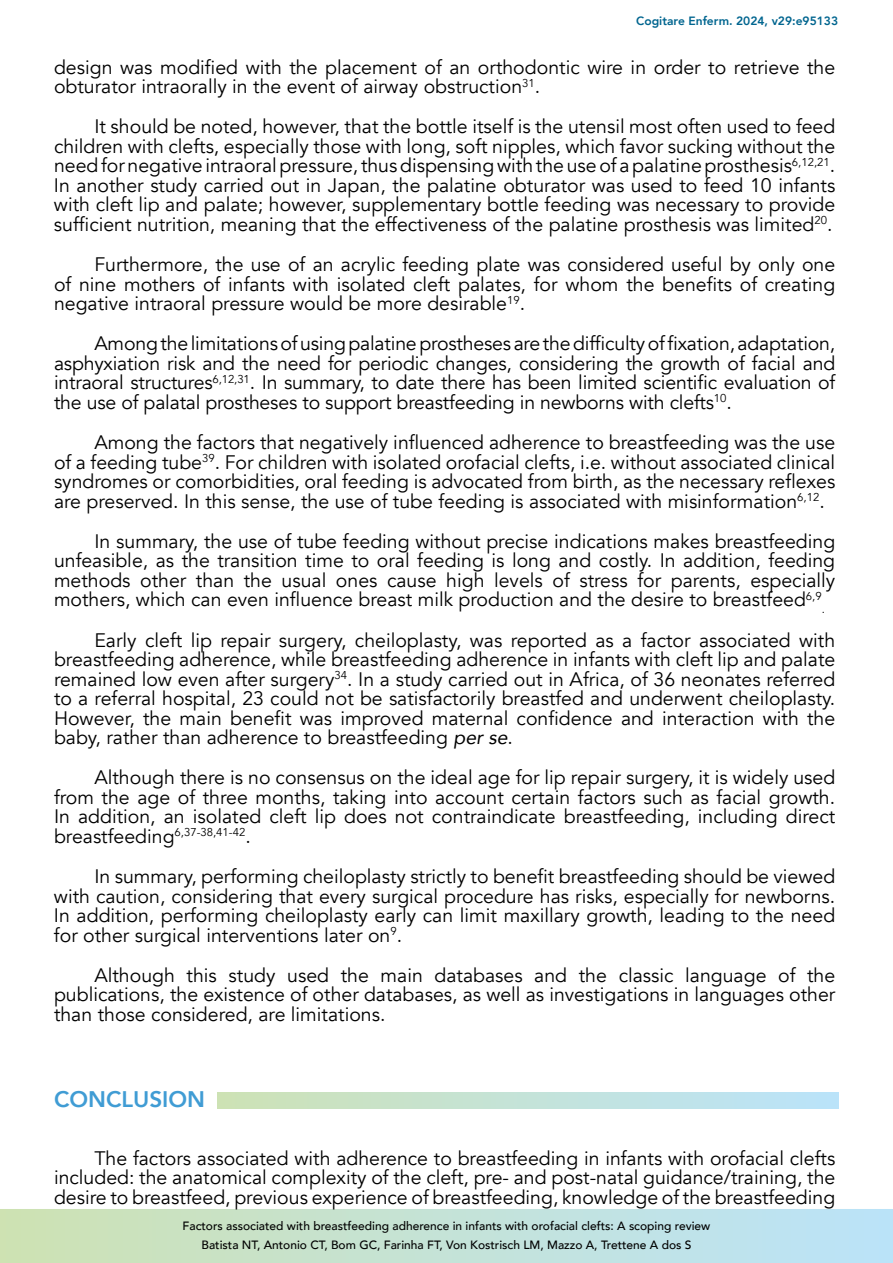
<style>
.page{position:relative;width:893px;height:1263px;background:#fff}
.page>*{position:absolute;margin:0;border:0;box-sizing:border-box;transform-origin:0 0}
.t1{font:800 22.5px "Avenir";color:#409cd4}
.t2{font:19.5px/19.5px "Avenir";color:#000;text-align:justify}
.t3{font:500 12px/18.6px "Avenir";color:#000;text-align:center}
.t4{font:800 12px "Avenir";color:#00658f}
.t5{font:11.4px "Avenir";color:#000}
.s1{font-style:italic}
</style>
<div class="page">
<svg style="left:0;top:1209px;width:893px;height:54px"></svg>
<div style="left:217px;top:1092px;width:622px;height:17px;background:linear-gradient(to right,#cde2b5,#bae3fb)"></div>
<p class="t4" style="left:636px;top:12px;width:203px">Cogitare Enferm. 2024, v29:e95133</p>
<p class="t2" style="left:54px;top:57px;width:783px">design was modified with the placement of an orthodontic wire in order to retrieve the obturator intraorally in the event of airway obstruction<sup>31</sup>.</p>
<p class="t2" style="left:54px;top:117px;width:783px;text-indent:40px">It should be noted, however, that the bottle itself is the utensil most often used to feed children with clefts, especially those with long, soft nipples, which favor sucking without the need for negative intraoral pressure, thus dispensing with the use of a palatine prosthesis<sup>6,12,21</sup>.<br>In another study carried out in Japan, the palatine obturator was used to feed 10 infants with cleft lip and palate; however, supplementary bottle feeding was necessary to provide sufficient nutrition, meaning that the effectiveness of the palatine prosthesis was limited<sup>20</sup>.</p>
<p class="t2" style="left:54px;top:255px;width:783px;text-indent:40px">Furthermore, the use of an acrylic feeding plate was considered useful by only one of nine mothers of infants with isolated cleft palates, for whom the benefits of creating negative intraoral pressure would be more desirable<sup>19</sup>.</p>
<p class="t2" style="left:54px;top:334px;width:783px;text-indent:40px">Among the limitations of using palatine prostheses are the difficulty of fixation, adaptation, asphyxiation risk and the need for periodic changes, considering the growth of facial and intraoral structures<sup>6,12,31</sup>. In summary, to date there has been limited scientific evaluation of the use of palatal prostheses to support breastfeeding in newborns with clefts<sup>10</sup>.</p>
<p class="t2" style="left:54px;top:433px;width:783px;text-indent:40px">Among the factors that negatively influenced adherence to breastfeeding was the use of a feeding tube<sup>39</sup>. For children with isolated orofacial clefts, i.e. without associated clinical syndromes or comorbidities, oral feeding is advocated from birth, as the necessary reflexes are preserved. In this sense, the use of tube feeding is associated with misinformation<sup>6,12</sup>.</p>
<p class="t2" style="left:54px;top:532px;width:783px;text-indent:40px">In summary, the use of tube feeding without precise indications makes breastfeeding unfeasible, as the transition time to oral feeding is long and costly. In addition, feeding methods other than the usual ones cause high levels of stress for parents, especially mothers, which can even influence breast milk production and the desire to breastfeed<sup>6,9</sup></p>
<p class="t5" style="left:822px;top:602px;width:5px">.</p>
<p class="t2" style="left:54px;top:630px;width:783px;text-indent:40px">Early cleft lip repair surgery, cheiloplasty, was reported as a factor associated with breastfeeding adherence, while breastfeeding adherence in infants with cleft lip and palate remained low even after surgery<sup>34</sup>. In a study carried out in Africa, of 36 neonates referred to a referral hospital, 23 could not be satisfactorily breastfed and underwent cheiloplasty.<br>However, the main benefit was improved maternal confidence and interaction with the baby, rather than adherence to breastfeeding <span class="s1">per se</span>.</p>
<p class="t2" style="left:54px;top:768px;width:783px;text-indent:40px">Although there is no consensus on the ideal age for lip repair surgery, it is widely used from the age of three months, taking into account certain factors such as facial growth.<br>In addition, an isolated cleft lip does not contraindicate breastfeeding, including direct breastfeeding<sup>6,37-38,41-42</sup>.</p>
<p class="t2" style="left:54px;top:867px;width:783px;text-indent:40px">In summary, performing cheiloplasty strictly to benefit breastfeeding should be viewed with caution, considering that every surgical procedure has risks, especially for newborns.<br>In addition, performing cheiloplasty early can limit maxillary growth, leading to the need for other surgical interventions later on<sup>9</sup>.</p>
<p class="t2" style="left:54px;top:966px;width:783px;text-indent:40px">Although this study used the main databases and the classic language of the publications, the existence of other databases, as well as investigations in languages other than those considered, are limitations.</p>
<p class="t1" style="left:54px;top:1082px;width:153px">CONCLUSION</p>
<p class="t2" style="left:54px;top:1149px;width:783px;text-indent:40px">The factors associated with adherence to breastfeeding in infants with orofacial clefts included: the anatomical complexity of the cleft, pre- and post-natal guidance/training, the desire to breastfeed, previous experience of breastfeeding, knowledge of the breastfeeding</p>
<p class="t3" style="left:183px;top:1216px;width:529px">Factors associated with breastfeeding adherence in infants with orofacial clefts: A scoping review<br>Batista NT, Antonio CT, Bom GC, Farinha FT, Von Kostrisch LM, Mazzo A, Trettene A dos S</p>
</div>
